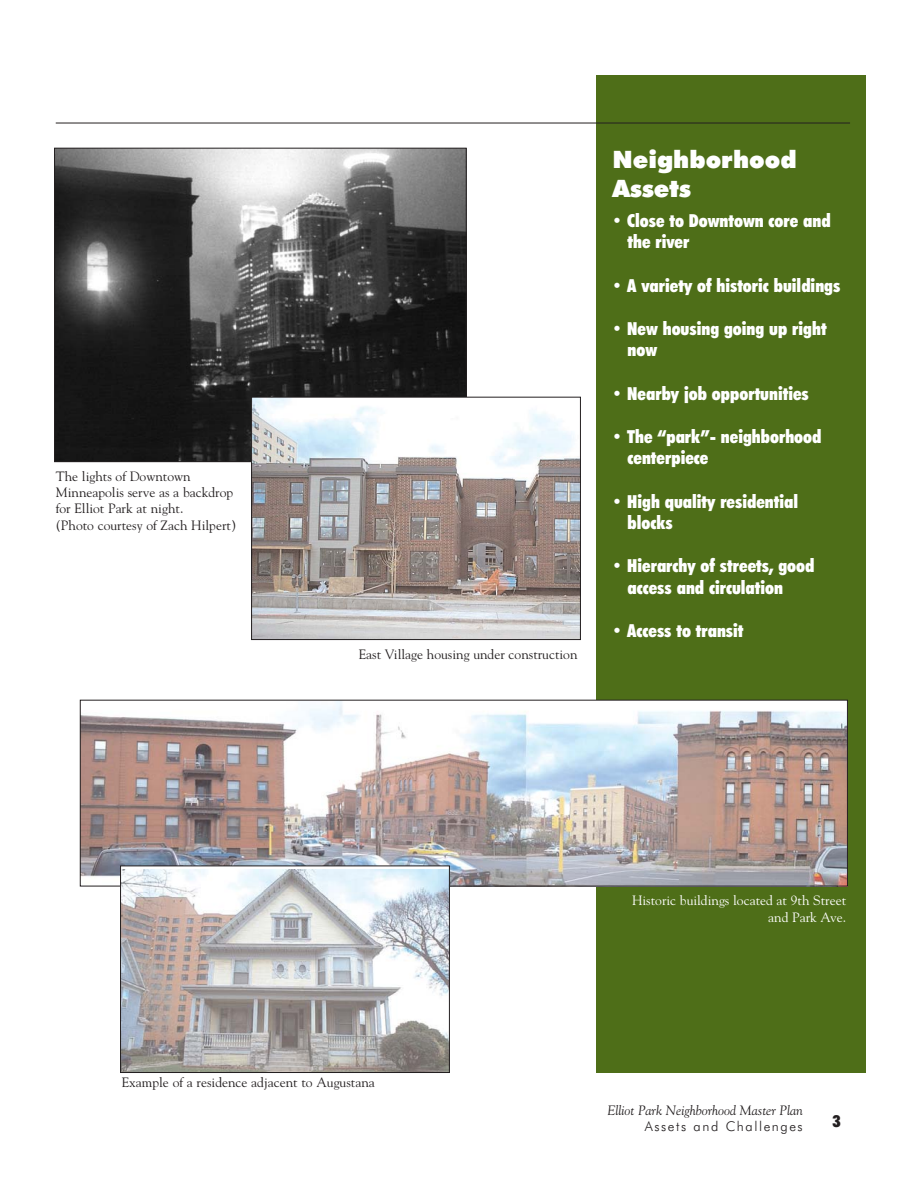
<style>
.page{position:relative;width:918px;height:1188px;background:#fff}
.page>*{position:absolute;margin:0;border:0;box-sizing:border-box;transform-origin:0 0}
.t1{font:900 24px/28.8px "Futura BT";color:#fff}
.t2{font:900 condensed 18px/21.6px "Futura BT";color:#fff}
.t3{font:900 condensed 16.5px "Futura BT";color:#231f20}
.t4{font:13.5px/16.2px "Goudy";color:#231f20}
.t5{font:13.5px/16.2px "Goudy";color:#fff;text-align:right}
.t6{font:italic 13.5px "Goudy";color:#231f20}
.t7{font:300 13.5px "Futura BT";letter-spacing:.115em;color:#231f20}
</style>
<div class="page">
<div style="left:596px;top:76px;width:270px;height:997px;background:#4e6e18"></div>
<hr style="left:56px;top:123px;width:794px;height:1px;background:#231f20">
<img style="left:56px;top:150px;width:409px;height:310px">
<img style="left:253px;top:399px;width:326px;height:239px">
<div style="left:251px;top:397px;width:330px;height:243px;border:1px solid #231f20"></div>
<img style="left:82px;top:702px;width:764px;height:182px">
<img style="left:122px;top:870px;width:326px;height:201px">
<div style="left:120px;top:866px;width:330px;height:207px;border:1px solid #231f20"></div>
<p class="t4" style="left:56px;top:469px;width:182px">The lights of Downtown<br>Minneapolis serve as a backdrop for Elliot Park at night.<br>(Photo courtesy of Zach Hilpert)</p>
<p class="t4" style="left:359px;top:647px;width:220px">East Village housing under construction</p>
<h1 class="t1" style="left:613px;top:147px;width:186px">Neighborhood<br>Assets</h1>
<p class="t2" style="left:628px;top:211px;width:205px;text-indent:-16px">• Close to Downtown core and the river</p>
<p class="t2" style="left:612px;top:275px;width:230px">• A variety of historic buildings</p>
<p class="t2" style="left:628px;top:319px;width:201px;text-indent:-16px">• New housing going up right now</p>
<p class="t2" style="left:612px;top:383px;width:199px">• Nearby job opportunities</p>
<p class="t2" style="left:628px;top:427px;width:195px;text-indent:-16px">• The “park”- neighborhood centerpiece</p>
<p class="t2" style="left:628px;top:491px;width:172px;text-indent:-16px">• High quality residential blocks</p>
<p class="t2" style="left:628px;top:556px;width:188px;text-indent:-16px">• Hierarchy of streets, good access and circulation</p>
<p class="t2" style="left:612px;top:621px;width:133px">• Access to transit</p>
<p class="t4" style="left:122px;top:1076px;width:255px">Example of a residence adjacent to Augustana</p>
<p class="t5" style="left:632px;top:894px;width:216px">Historic buildings located at 9th Street and Park Ave.</p>
<p class="t6" style="left:607px;top:1105px;width:197px">Elliot Park Neighborhood Master Plan</p>
<p class="t7" style="left:645px;top:1121px;width:159px">Assets and Challenges</p>
<p class="t3" style="left:832px;top:1114px;width:10px">3</p>
</div>
